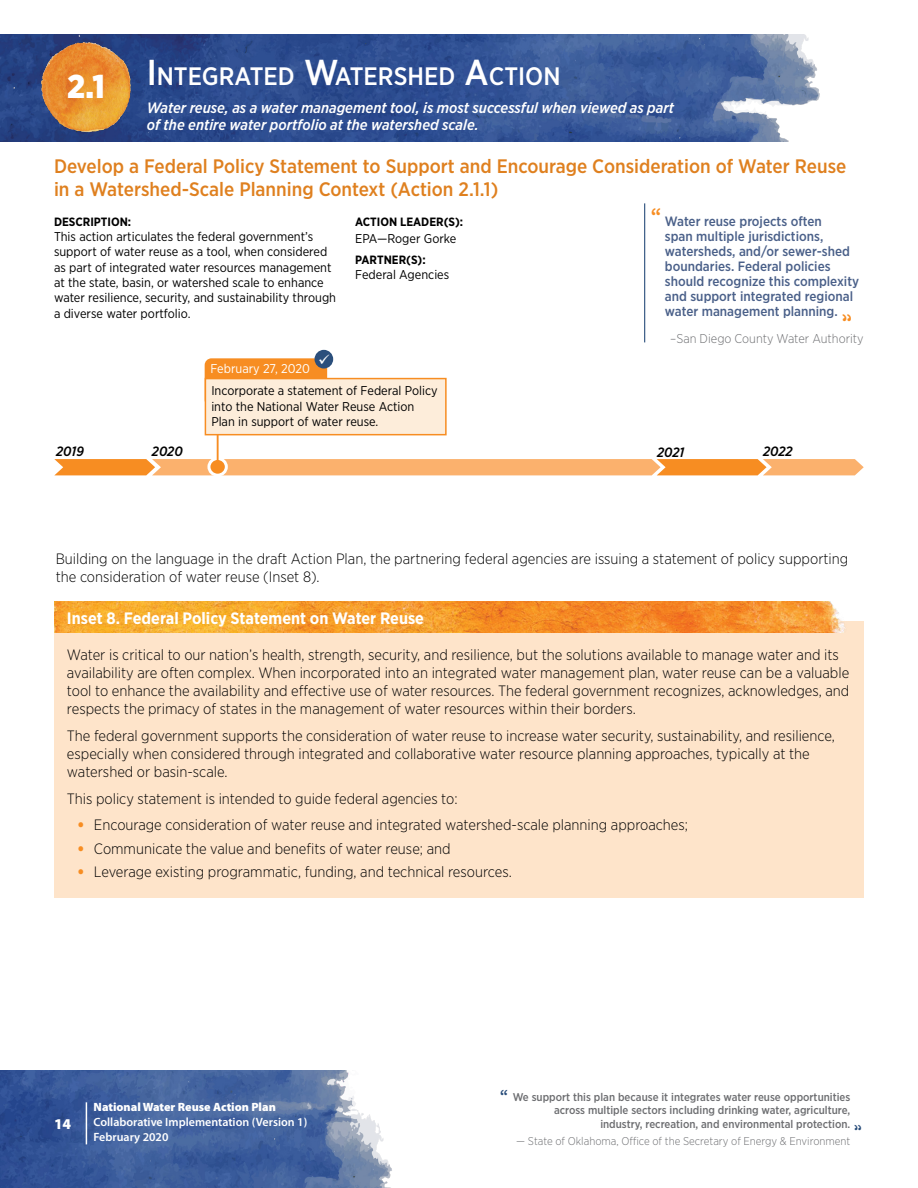
<style>
.page{position:relative;width:918px;height:1188px;background:#fff}
.page>*{position:absolute;margin:0;border:0;box-sizing:border-box;transform-origin:0 0}
.t1{font:900 33px "Gotham Narrow";color:#fff}
.t2{font:500 25.2px "Gotham Narrow";color:#fff}
.H2-Orange{font:500 19.5px/22.5px "Gotham Narrow";color:#df801f}
.page_number{font:19.5px "Monaco";color:#f78d22}
.Callout_Title{font:700 16.5px "Gotham Narrow";color:#fff}
.body{font:300 15px/18px "Gotham Narrow";color:#000}
.Subhead{font:italic 500 15px/16.5px "Gotham Narrow";color:#fff}
.t3{font:900 15px "Myriad Pro";color:#fff}
.page_number-2{font:15px "Monaco";color:#2b4f7c}
.t4{font:500 13.5px/15px "Gotham Narrow";color:#4a6089}
.Year{font:italic 500 13.5px "Gotham Narrow";color:#000}
.Body{font:12.75px/15.3px "Gotham Narrow";color:#000}
.Milestone_Body{font:12.75px/15.3px "Gotham Narrow";color:#000}
.Quote_Name{font:300 12.75px "Gotham Narrow";color:#6d6e71}
.Date2{font:12.75px "Gotham Narrow";color:#fff}
.t5{font:600 12px/15px "Myriad Pro";color:#fff}
.t6{font:700 12px "Gotham Narrow";color:#000}
.t7{font:900 12px "Myriad Pro";color:#fff}
.Quote{font:500 11.25px/13.5px "Gotham Narrow";color:#6d6e71;text-align:right}
.Quote_Name-2{font:300 11.25px "Gotham Narrow";color:#6d6e71}
.s1{font-size:36px}
.s2{font-weight:900;color:#f78d22}
</style>
<div class="page">
<img style="left:0;top:1070px;width:392px;height:118px">
<hr style="left:86px;top:1102px;width:1px;height:42px;background:#fff">
<img style="left:0;top:35px;width:820px;height:107px">
<img style="left:39px;top:40px;width:93px;height:97px">
<div style="left:205px;top:358px;width:122px;height:49px;background:#f78d22;border-radius:7px"></div>
<div style="left:207px;top:457px;width:21px;height:20px;border:3px solid #fff;border-radius:50%"></div>
<hr style="left:217px;top:418px;width:2px;height:50px;background:#f78d22">
<div style="left:205px;top:378px;width:242px;height:57px;background:#fdedda;border:2px solid #f78d22"></div>
<svg style="left:54px;top:459px;width:810px;height:16px;background:#faab60"></svg>
<hr style="left:644px;top:203px;width:1px;height:139px;background:#2b4f7c">
<div style="left:54px;top:622px;width:810px;height:276px;background:#fee4ca"></div>
<img style="left:54px;top:602px;width:810px;height:31px">
<div style="left:315px;top:350px;width:18px;height:19px;background:#2b4f7c;border-radius:50%"></div>
<p class="t1" style="left:67px;top:65px;width:39px">2.1</p>
<h1 class="t2" style="left:147px;top:60px;width:415px"><span class="s1">I</span>NTEGRATED <span class="s1">W</span>ATERSHED <span class="s1">A</span>CTION</h1>
<p class="Subhead" style="left:147px;top:100px;width:529px">Water reuse, as a water management tool, is most successful when viewed as part of the entire water portfolio at the watershed scale.</p>
<p class="H2-Orange" style="left:54px;top:155px;width:794px">Develop a Federal Policy Statement to Support and Encourage Consideration of Water Reuse in a Watershed-Scale Planning Context (Action 2.1.1)</p>
<h3 class="t6" style="left:54px;top:214px;width:79px">DESCRIPTION:</h3>
<p class="Body" style="left:54px;top:229px;width:284px">This action articulates the federal government’s support of water reuse as a tool, when considered as part of integrated water resources management at the state, basin, or watershed scale to enhance water resilience, security, and sustainability through a diverse water portfolio.</p>
<p class="Date2" style="left:210px;top:361px;width:101px">February 27, 2020</p>
<h3 class="t6" style="left:355px;top:214px;width:109px">ACTION LEADER(S):</h3>
<p class="Body" style="left:355px;top:230px;width:103px">EPA—Roger Gorke</p>
<h3 class="t6" style="left:355px;top:252px;width:72px">PARTNER(S):</h3>
<p class="Body" style="left:355px;top:267px;width:96px">Federal Agencies</p>
<p class="Milestone_Body" style="left:211px;top:383px;width:228px">Incorporate a statement of Federal Policy into the National Water Reuse Action<br>Plan in support of water reuse.</p>
<p class="page_number" style="left:650px;top:200px;width:13px">“</p>
<p class="t4" style="left:665px;top:214px;width:196px">Water reuse projects often<br>span multiple jurisdictions, watersheds, and/or sewer-shed boundaries. Federal policies should recognize this complexity and support integrated regional water management planning.</p>
<p class="Quote_Name" style="left:670px;top:331px;width:195px">–San Diego County Water Authority</p>
<p class="Year" style="left:56px;top:443px;width:29px">2019</p>
<p class="Year" style="left:152px;top:443px;width:32px">2020</p>
<p class="Year" style="left:657px;top:443px;width:29px">2021</p>
<p class="Year" style="left:763px;top:443px;width:31px">2022</p>
<p class="body" style="left:56px;top:549px;width:794px">Building on the language in the draft Action Plan, the partnering federal agencies are issuing a statement of policy supporting the consideration of water reuse (Inset 8).</p>
<p class="Callout_Title" style="left:67px;top:607px;width:359px">Inset 8. Federal Policy Statement on Water Reuse</p>
<p class="body" style="left:67px;top:646px;width:784px">Water is critical to our nation’s health, strength, security, and resilience, but the solutions available to manage water and its availability are often complex. When incorporated into an integrated water management plan, water reuse can be a valuable tool to enhance the availability and effective use of water resources. The federal government recognizes, acknowledges, and respects the primacy of states in the management of water resources within their borders.</p>
<p class="body" style="left:67px;top:726px;width:769px">The federal government supports the consideration of water reuse to increase water security, sustainability, and resilience, especially when considered through integrated and collaborative water resource planning approaches, typically at the watershed or basin-scale.</p>
<p class="body" style="left:67px;top:789px;width:392px">This policy statement is intended to guide federal agencies to:</p>
<p class="body" style="left:77px;top:816px;width:612px"><span class="s2">•</span> Encourage consideration of water reuse and integrated watershed-scale planning approaches;</p>
<p class="body" style="left:77px;top:839px;width:375px"><span class="s2">•</span> Communicate the value and benefits of water reuse; and</p>
<p class="body" style="left:77px;top:863px;width:436px"><span class="s2">•</span> Leverage existing programmatic, funding, and technical resources.</p>
<p class="t3" style="left:54px;top:1115px;width:19px">14</p>
<p class="t7" style="left:94px;top:1100px;width:184px">National Water Reuse Action Plan</p>
<p class="t5" style="left:94px;top:1115px;width:215px">Collaborative Implementation (Version 1)<br>February 2020</p>
<p class="page_number-2" style="left:499px;top:1083px;width:10px">“</p>
<p class="Quote" style="left:513px;top:1090px;width:339px">We support this plan because it integrates water reuse opportunities across multiple sectors including drinking water, agriculture, industry, recreation, and environmental protection.</p>
<p class="Quote_Name-2" style="left:516px;top:1135px;width:336px">— State of Oklahoma, Office of the Secretary of Energy &amp; Environment</p>
</div>
